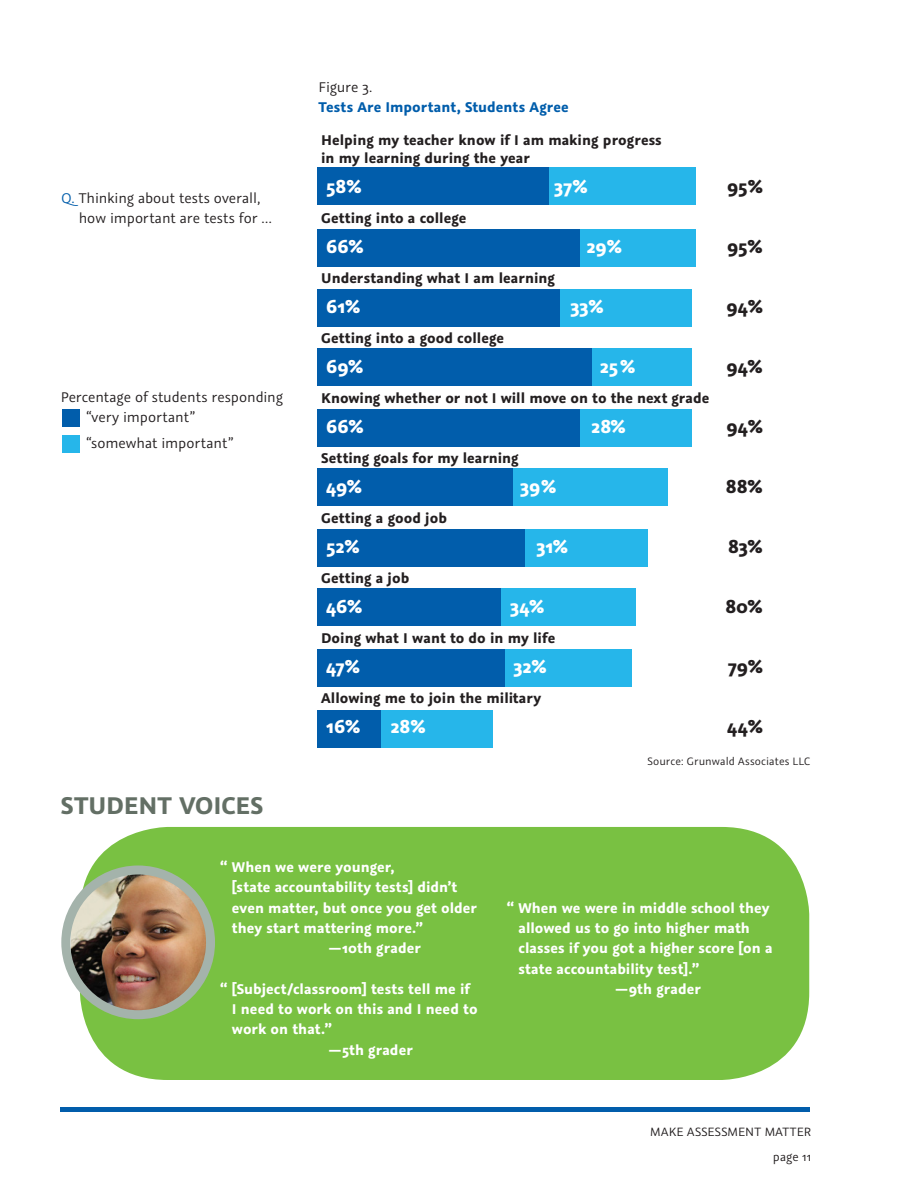
<style>
.page{position:relative;width:918px;height:1188px;background:#fff}
.page>*{position:absolute;margin:0;border:0;box-sizing:border-box;transform-origin:0 0}
.t1{font:700 27px "Graublau Sans";color:#636f65}
.t2{font:700 21px "Graublau Sans";color:#fff}
.t3{font:700 21px "Graublau Sans";color:#231f20}
.t4{font:700 15.75px "Graublau Sans";color:#fff}
.t5{font:700 15.75px/18px "Graublau Sans";color:#231f20}
.t6{font:15.75px/20.2px "Graublau Sans";letter-spacing:-.005em;color:#231f20}
.t7{font:700 15.75px "Graublau Sans";letter-spacing:.005em;color:#015dab}
.t8{font:13.5px/25.5px "Graublau Sans";letter-spacing:.015em;color:#231f20;text-align:right}
.t9{font:12px "Graublau Sans";letter-spacing:.005em;color:#231f20}
.s1{color:#015dab}
</style>
<div class="page">
<div style="left:80px;top:827px;width:729px;height:253px;background:#79c142;border-radius:88px"></div>
<hr style="left:61px;top:1107px;width:749px;height:4px;background:#015dab">
<img style="left:71px;top:870px;width:140px;height:145px">
<div style="left:61px;top:866px;width:154px;height:153px;border:9px solid #a4b3ab;border-radius:50%"></div>
<div style="left:549px;top:167px;width:147px;height:38px;background:#26b6ea"></div>
<div style="left:580px;top:230px;width:116px;height:37px;background:#26b6ea"></div>
<div style="left:560px;top:289px;width:132px;height:37px;background:#26b6ea"></div>
<div style="left:592px;top:348px;width:100px;height:38px;background:#26b6ea"></div>
<div style="left:580px;top:409px;width:112px;height:37px;background:#26b6ea"></div>
<div style="left:513px;top:468px;width:155px;height:38px;background:#26b6ea"></div>
<div style="left:525px;top:529px;width:123px;height:37px;background:#26b6ea"></div>
<div style="left:501px;top:588px;width:135px;height:38px;background:#26b6ea"></div>
<div style="left:505px;top:649px;width:127px;height:37px;background:#26b6ea"></div>
<div style="left:381px;top:710px;width:112px;height:37px;background:#26b6ea"></div>
<div style="left:317px;top:167px;width:232px;height:38px;background:#015dab"></div>
<div style="left:317px;top:230px;width:263px;height:37px;background:#015dab"></div>
<div style="left:317px;top:289px;width:243px;height:37px;background:#015dab"></div>
<div style="left:317px;top:348px;width:275px;height:38px;background:#015dab"></div>
<div style="left:317px;top:409px;width:263px;height:37px;background:#015dab"></div>
<div style="left:317px;top:468px;width:196px;height:38px;background:#015dab"></div>
<div style="left:317px;top:529px;width:208px;height:37px;background:#015dab"></div>
<div style="left:317px;top:588px;width:184px;height:38px;background:#015dab"></div>
<div style="left:317px;top:649px;width:188px;height:37px;background:#015dab"></div>
<div style="left:317px;top:710px;width:64px;height:37px;background:#015dab"></div>
<div style="left:62px;top:435px;width:18px;height:18px;background:#26b6ea"></div>
<div style="left:62px;top:409px;width:18px;height:18px;background:#015dab"></div>
<p class="t6" style="left:79px;top:188px;width:195px;text-indent:-17px"><span class="s1">Q.</span> Thinking about tests overall, how important are tests for …</p>
<p class="t6" style="left:86px;top:387px;width:198px;text-indent:-26px">Percentage of students responding “very important”</p>
<p class="t6" style="left:86px;top:433px;width:148px">“somewhat important”</p>
<h1 class="t1" style="left:61px;top:788px;width:204px">Student Voices</h1>
<p class="t6" style="left:319px;top:77px;width:56px">Figure 3.</p>
<p class="t7" style="left:319px;top:97px;width:252px">Tests Are Important, Students Agree</p>
<p class="t5" style="left:321px;top:130px;width:342px">Helping my teacher know if I am making progress in my learning during the year</p>
<h2 class="t2" style="left:326px;top:172px;width:37px">58%</h2>
<h2 class="t2" style="left:554px;top:172px;width:35px">37%</h2>
<h2 class="t3" style="left:727px;top:172px;width:38px">95%</h2>
<p class="t5" style="left:321px;top:208px;width:147px">Getting into a college</p>
<h2 class="t2" style="left:326px;top:232px;width:39px">66%</h2>
<h2 class="t2" style="left:587px;top:232px;width:37px">29%</h2>
<h2 class="t3" style="left:727px;top:232px;width:38px">95%</h2>
<p class="t5" style="left:321px;top:268px;width:235px">Understanding what I am learning</p>
<h2 class="t2" style="left:326px;top:292px;width:36px">61%</h2>
<h2 class="t2" style="left:571px;top:292px;width:35px">33%</h2>
<h2 class="t3" style="left:726px;top:292px;width:38px">94%</h2>
<p class="t5" style="left:321px;top:328px;width:185px">Getting into a good college</p>
<h2 class="t2" style="left:326px;top:352px;width:39px">69%</h2>
<h2 class="t2" style="left:600px;top:352px;width:37px">25%</h2>
<h2 class="t3" style="left:726px;top:352px;width:38px">94%</h2>
<p class="t5" style="left:321px;top:388px;width:390px">Knowing whether or not I will move on to the next grade</p>
<h2 class="t2" style="left:326px;top:412px;width:39px">66%</h2>
<h2 class="t2" style="left:592px;top:412px;width:36px">28%</h2>
<h2 class="t3" style="left:726px;top:412px;width:38px">94%</h2>
<p class="t5" style="left:321px;top:448px;width:199px">Setting goals for my learning</p>
<h2 class="t2" style="left:326px;top:472px;width:38px">49%</h2>
<h2 class="t2" style="left:520px;top:472px;width:38px">39%</h2>
<h2 class="t3" style="left:726px;top:472px;width:39px">88%</h2>
<p class="t5" style="left:321px;top:508px;width:127px">Getting a good job</p>
<h2 class="t2" style="left:326px;top:532px;width:35px">52%</h2>
<h2 class="t2" style="left:536px;top:532px;width:33px">31%</h2>
<h2 class="t3" style="left:728px;top:532px;width:37px">83%</h2>
<p class="t5" style="left:321px;top:568px;width:90px">Getting a job</p>
<h2 class="t2" style="left:326px;top:592px;width:38px">46%</h2>
<h2 class="t2" style="left:510px;top:592px;width:36px">34%</h2>
<h2 class="t3" style="left:725px;top:592px;width:39px">80%</h2>
<p class="t5" style="left:321px;top:628px;width:236px">Doing what I want to do in my life</p>
<h2 class="t2" style="left:326px;top:652px;width:36px">47%</h2>
<h2 class="t2" style="left:514px;top:652px;width:35px">32%</h2>
<h2 class="t3" style="left:728px;top:652px;width:37px">79%</h2>
<p class="t5" style="left:321px;top:688px;width:222px">Allowing me to join the military</p>
<h2 class="t2" style="left:326px;top:712px;width:36px">16%</h2>
<h2 class="t2" style="left:391px;top:712px;width:37px">28%</h2>
<h2 class="t3" style="left:727px;top:712px;width:37px">44%</h2>
<p class="t9" style="left:648px;top:754px;width:164px">Source: Grunwald Associates LLC</p>
<p class="t4" style="left:220px;top:857px;width:176px">“ When we were younger,</p>
<p class="t4" style="left:232px;top:877px;width:227px">[state accountability tests] didn’t</p>
<p class="t4" style="left:232px;top:898px;width:247px">even matter, but once you get older</p>
<p class="t4" style="left:232px;top:918px;width:193px">they start mattering more.”</p>
<p class="t4" style="left:328px;top:938px;width:94px">—10th grader</p>
<p class="t4" style="left:220px;top:979px;width:251px">“ [Subject/classroom] tests tell me if</p>
<p class="t4" style="left:232px;top:999px;width:247px">I need to work on this and I need to</p>
<p class="t4" style="left:232px;top:1019px;width:102px">work on that.”</p>
<p class="t4" style="left:328px;top:1039px;width:86px">—5th grader</p>
<p class="t4" style="left:507px;top:898px;width:264px">“ When we were in middle school they</p>
<p class="t4" style="left:519px;top:918px;width:233px">allowed us to go into higher math</p>
<p class="t4" style="left:519px;top:938px;width:256px">classes if you got a higher score [on a</p>
<p class="t4" style="left:519px;top:958px;width:182px">state accountability test].”</p>
<p class="t4" style="left:615px;top:979px;width:88px">—9th grader</p>
<p class="t8" style="left:650px;top:1118px;width:163px">make assessment matter page 11</p>
</div>
